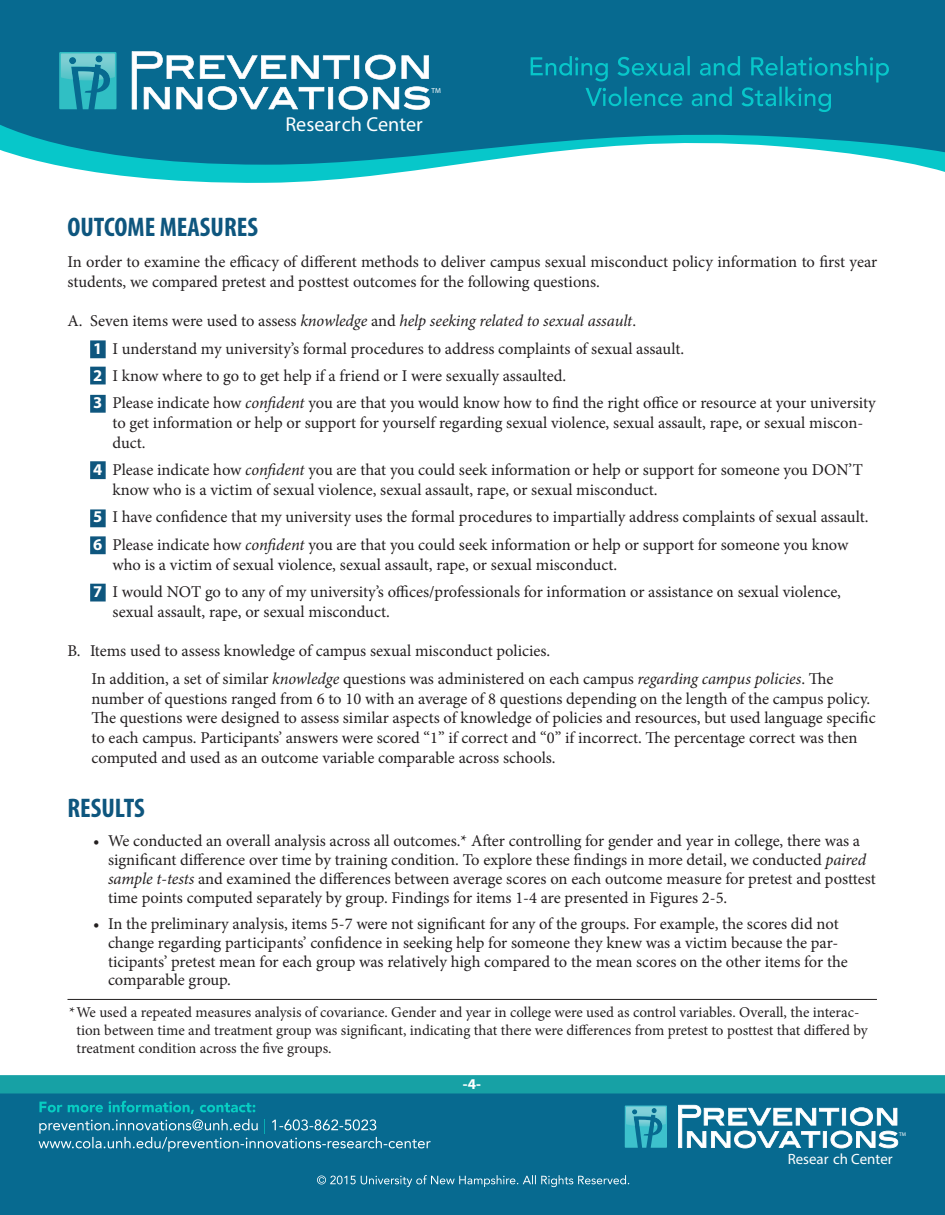
<style>
.page{position:relative;width:945px;height:1215px;background:#fff}
.page>*{position:absolute;margin:0;border:0;box-sizing:border-box;transform-origin:0 0}
.t1{font:700 condensed 27px "Myriad Pro";color:#0e567e}
.t2{font:20.25px "Myriad Pro";color:#fff}
.Bullet{font:16.5px/18.8px "Minion Pro";letter-spacing:-.005em;color:#231f20}
.Bullet_2{font:16.5px/19.8px "Minion Pro";color:#231f20}
.Minio_Pro_11pt{font:16.5px/19.8px "Minion Pro";color:#231f20}
.Minio_Pro_11pt-2{font:italic 16.5px "Minion Pro";letter-spacing:-.01em;color:#231f20}
.t3{font:15px/18px "Minion Pro";color:#231f20}
.t4{font:700 15px "Myriad Pro";color:#fff}
.t5{font:14.85px "Myriad Pro";color:#fff}
.t6{font:7.35px "Myriad Pro";color:#fff}
.t7{font:5.4px "Myriad Pro";color:#fff}
.s1{font-style:normal}
.s2{font-family:"Myriad Pro";font-weight:700;color:#fff}
.s3{font-style:italic}
</style>
<div class="page">
<div style="left:0;top:1079px;width:945px;height:136px;background:#076a90"></div>
<svg style="left:38px;top:1101px;width:393px;height:51px"></svg>
<svg style="left:317px;top:1175px;width:312px;height:12px"></svg>
<svg style="left:678px;top:1105px;width:220px;height:43px"></svg>
<svg style="left:625px;top:1106px;width:42px;height:42px"></svg>
<img style="left:626px;top:1107px;width:40px;height:19px">
<svg style="left:56px;top:165px;width:889px;height:18px"></svg>
<svg style="left:0;top:0;width:945px;height:165px;background:#167a9b"></svg>
<svg style="left:531px;top:56px;width:358px;height:56px;background:#077999"></svg>
<svg style="left:132px;top:51px;width:298px;height:59px"></svg>
<svg style="left:59px;top:52px;width:58px;height:57px;background:#25a8b6"></svg>
<img style="left:61px;top:53px;width:54px;height:27px">
<div style="left:90px;top:536px;width:16px;height:18px;background:#0e567e;border:2px solid #0e567e"></div>
<div style="left:90px;top:509px;width:16px;height:18px;background:#0e567e;border:2px solid #0e567e"></div>
<div style="left:90px;top:461px;width:16px;height:18px;background:#0e567e;border:2px solid #0e567e"></div>
<div style="left:90px;top:395px;width:16px;height:18px;background:#0e567e;border:2px solid #0e567e"></div>
<div style="left:90px;top:367px;width:16px;height:17px;background:#0e567e;border:2px solid #0e567e"></div>
<div style="left:90px;top:340px;width:16px;height:18px;background:#0e567e;border:2px solid #0e567e"></div>
<div style="left:90px;top:584px;width:16px;height:18px;background:#0e567e;border:2px solid #0e567e"></div>
<div style="left:1px;top:1076px;width:943px;height:17px;background:#17a1a5"></div>
<div style="left:0;top:1075px;width:945px;height:19px;border:2px solid #17a1a5"></div>
<hr style="left:68px;top:999px;width:809px;height:1px;background:#231f20">
<p class="t6" style="left:432px;top:86px;width:11px">TM</p>
<p class="t2" style="left:285px;top:112px;width:139px">Research Center</p>
<p class="t1" style="left:68px;top:210px;width:192px">OUTCOME MEASURES</p>
<p class="Minio_Pro_11pt" style="left:68px;top:252px;width:811px">In order to examine the efficacy of different methods to deliver campus sexual misconduct policy information to first year students, we compared pretest and posttest outcomes for the following questions.</p>
<p class="Minio_Pro_11pt-2" style="left:68px;top:310px;width:570px"><span class="s1">A. Seven items were used to assess</span> knowledge <span class="s1">and</span> help seeking related to sexual assault<span class="s1">.</span></p>
<p class="Bullet" style="left:93px;top:339px;width:593px"><span class="s2">1</span> I understand my university’s formal procedures to address complaints of sexual assault.</p>
<p class="Bullet" style="left:93px;top:366px;width:475px"><span class="s2">2</span> I know where to go to get help if a friend or I were sexually assaulted.</p>
<p class="Bullet" style="left:112px;top:393px;width:765px;line-height:19.8px;text-indent:-20px"><span class="s2">3</span> Please indicate how <span class="s3">confident</span> you are that you would know how to find the right office or resource at your university to get information or help or support for yourself regarding sexual violence, sexual assault, rape, or sexual miscon&shy;duct.</p>
<p class="Bullet" style="left:112px;top:460px;width:752px;line-height:19.8px;text-indent:-20px"><span class="s2">4</span> Please indicate how <span class="s3">confident</span> you are that you could seek information or help or support for someone you DON’T know who is a victim of sexual violence, sexual assault, rape, or sexual misconduct.</p>
<p class="Bullet" style="left:93px;top:508px;width:777px"><span class="s2">5</span> I have confidence that my university uses the formal procedures to impartially address complaints of sexual assault.</p>
<p class="Bullet" style="left:112px;top:535px;width:737px;line-height:19.8px;text-indent:-20px"><span class="s2">6</span> Please indicate how <span class="s3">confident</span> you are that you could seek information or help or support for someone you know who is a victim of sexual violence, sexual assault, rape, or sexual misconduct.</p>
<p class="Bullet" style="left:112px;top:582px;width:730px;line-height:19.8px;text-indent:-20px"><span class="s2">7</span> I would NOT go to any of my university’s offices/professionals for information or assistance on sexual violence, sexual assault, rape, or sexual misconduct.</p>
<p class="Minio_Pro_11pt" style="left:68px;top:641px;width:484px">B. Items used to assess knowledge of campus sexual misconduct policies.</p>
<p class="Bullet_2" style="left:92px;top:669px;width:786px">In addition, a set of similar <span class="s3">knowledge</span> questions was administered on each campus <span class="s3">regarding campus policies</span>. The number of questions ranged from 6 to 10 with an average of 8 questions depending on the length of the campus policy.<br>The questions were designed to assess similar aspects of knowledge of policies and resources, but used language specific to each campus. Participants’ answers were scored “1” if correct and “0” if incorrect. The percentage correct was then computed and used as an outcome variable comparable across schools.</p>
<p class="t1" style="left:68px;top:791px;width:79px">RESULTS</p>
<p class="Bullet" style="left:108px;top:832px;width:769px;text-indent:-15px">• We conducted an overall analysis across all outcomes.* After controlling for gender and year in college, there was a significant difference over time by training condition. To explore these findings in more detail, we conducted <span class="s3">paired sample t-tests</span> and examined the differences between average scores on each outcome measure for pretest and posttest time points computed separately by group. Findings for items 1-4 are presented in Figures 2-5.</p>
<p class="Bullet" style="left:108px;top:914px;width:741px;text-indent:-15px">• In the preliminary analysis, items 5-7 were not significant for any of the groups. For example, the scores did not change regarding participants’ confidence in seeking help for someone they knew was a victim because the par&shy;ticipants’ pretest mean for each group was relatively high compared to the mean scores on the other items for the comparable group.</p>
<p class="t3" style="left:76px;top:1003px;width:793px;text-indent:-8px">*We used a repeated measures analysis of covariance. Gender and year in college were used as control variables. Overall, the interac&shy;tion between time and treatment group was significant, indicating that there were differences from pretest to posttest that differed by treatment condition across the five groups.</p>
<p class="t4" style="left:463px;top:1074px;width:19px">-4-</p>
<p class="t7" style="left:899px;top:1130px;width:8px">TM</p>
<p class="t5" style="left:788px;top:1149px;width:106px">Resear ch Center</p>
</div>
